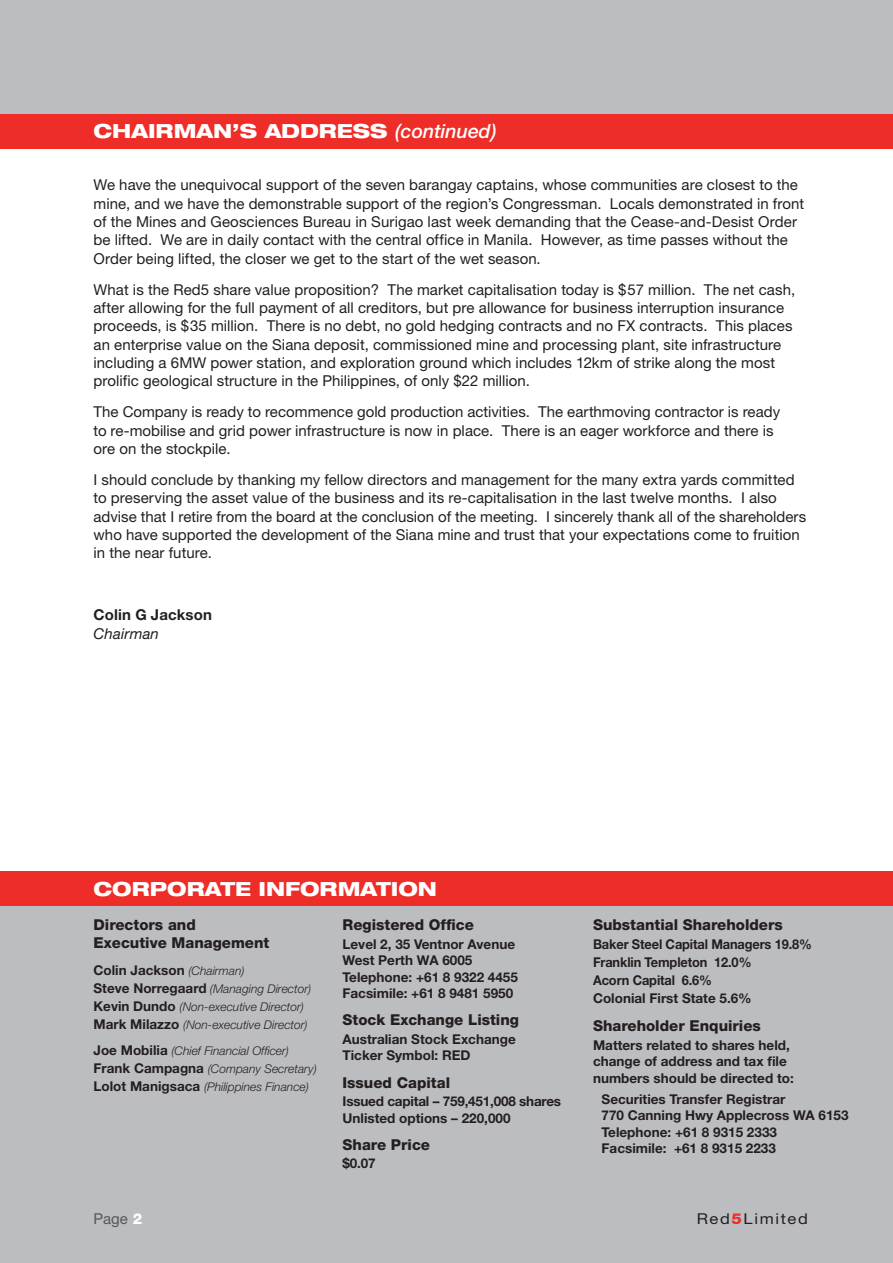
<style>
.page{position:relative;width:893px;height:1263px;background:#fff}
.page>*{position:absolute;margin:0;border:0;box-sizing:border-box;transform-origin:0 0}
.t1{font:800 expanded 19.5px "Helvetica Neue";color:#fff}
.t2{font:italic 500 19.5px "Helvetica Neue";color:#fff}
.t3{font:15px/18.3px "Helvetica Neue";letter-spacing:.005em;color:#231f20}
.t4{font:800 15px/18px "Helvetica Neue";color:#231f20}
.t5{font:700 15px "Helvetica Neue";letter-spacing:.01em;color:#231f20}
.t6{font:15px "Helvetica Neue";letter-spacing:.1em;color:#231f20;scale:1.1 1}
.t7{font:italic 15px "Helvetica Neue";letter-spacing:.015em;color:#231f20}
.t8{font:15px "Helvetica Neue";color:#57585a}
.t9{font:700 13.5px/16.5px "Helvetica Neue";color:#231f20}
.t10{font:700 13.5px/18px "Helvetica Neue";color:#231f20;scale:.95 1}
.t11{font:italic 300 12px/18px "Helvetica Neue";color:#231f20}
.s1{font-weight:300;font-style:italic;font-size:12px}
.s2{font-weight:700;font-style:normal;font-size:13.5px}
.s3{font-weight:800;color:#fff}
.s4{font-weight:800;color:#ee2d28}
</style>
<div class="page">
<div style="left:0;top:0;width:893px;height:128px;background:#bcbdc0"></div>
<div style="left:0;top:115px;width:893px;height:34px;background:#ee2d28"></div>
<div style="left:0;top:901px;width:893px;height:362px;background:#bcbdc0"></div>
<div style="left:0;top:872px;width:893px;height:34px;background:#ee2d28"></div>
<h1 class="t1" style="left:94px;top:118px;width:278px">CHAIRMAN’S ADDRESS</h1>
<h1 class="t2" style="left:395px;top:120px;width:103px">(continued)</h1>
<p class="t3" style="left:94px;top:176px;width:712px">We have the unequivocal support of the seven barangay captains, whose communities are closest to the mine, and we have the demonstrable support of the region’s Congressman. Locals demonstrated in front of the Mines and Geosciences Bureau in Surigao last week demanding that the Cease-and-Desist Order be lifted. We are in daily contact with the central office in Manila. However, as time passes without the Order being lifted, the closer we get to the start of the wet season.</p>
<p class="t3" style="left:94px;top:280px;width:703px">What is the Red5 share value proposition? The market capitalisation today is $57 million. The net cash, after allowing for the full payment of all creditors, but pre allowance for business interruption insurance proceeds, is $35 million. There is no debt, no gold hedging contracts and no FX contracts. This places an enterprise value on the Siana deposit, commissioned mine and processing plant, site infrastructure including a 6MW power station, and exploration ground which includes 12km of strike along the most prolific geological structure in the Philippines, of only $22 million.</p>
<p class="t3" style="left:94px;top:403px;width:688px">The Company is ready to recommence gold production activities. The earthmoving contractor is ready to re-mobilise and grid power infrastructure is now in place. There is an eager workforce and there is ore on the stockpile.</p>
<p class="t3" style="left:94px;top:470px;width:714px">I should conclude by thanking my fellow directors and management for the many extra yards committed to preserving the asset value of the business and its re-capitalisation in the last twelve months. I also advise that I retire from the board at the conclusion of the meeting. I sincerely thank all of the shareholders who have supported the development of the Siana mine and trust that your expectations come to fruition in the near future.</p>
<p class="t5" style="left:94px;top:606px;width:120px">Colin G Jackson</p>
<p class="t7" style="left:94px;top:624px;width:67px">Chairman</p>
<h1 class="t1" style="left:94px;top:877px;width:345px">CORPORATE INFORMATION</h1>
<p class="t4" style="left:94px;top:916px;width:177px">Directors and<br>Executive Management</p>
<p class="t9" style="left:94px;top:961px;width:152px">Colin Jackson <span class="s1">(Chairman)</span></p>
<p class="t11" style="left:94px;top:979px;width:219px"><span class="s2">Steve Norregaard</span> (Managing Director)<br><span class="s2">Kevin Dundo</span> (Non-executive Director)<br><span class="s2">Mark Milazzo</span> (Non-executive Director)</p>
<p class="t11" style="left:94px;top:1041px;width:225px"><span class="s2">Joe Mobilia</span> (Chief Financial Officer)<br><span class="s2">Frank Campagna</span> (Company Secretary)<br><span class="s2">Lolot Manigsaca</span> (Philippines Finance)</p>
<p class="t4" style="left:343px;top:916px;width:133px">Registered Office</p>
<p class="t9" style="left:343px;top:935px;width:177px">Level 2, 35 Ventnor Avenue<br>West Perth WA 6005<br>Telephone: +61 8 9322 4455<br>Facsimile: +61 8 9481 5950</p>
<p class="t4" style="left:343px;top:1011px;width:178px">Stock Exchange Listing</p>
<p class="t9" style="left:343px;top:1030px;width:175px">Australian Stock Exchange<br>Ticker Symbol: RED</p>
<p class="t4" style="left:343px;top:1073px;width:109px">Issued Capital</p>
<p class="t9" style="left:343px;top:1093px;width:220px">Issued capital – 759,451,008 shares<br>Unlisted options – 220,000</p>
<p class="t4" style="left:343px;top:1135px;width:89px">Share Price</p>
<p class="t9" style="left:343px;top:1155px;width:34px">$0.07</p>
<p class="t4" style="left:593px;top:916px;width:191px">Substantial Shareholders</p>
<p class="t10" style="left:593px;top:934px;width:232px">Baker Steel Capital Managers 19.8%<br>Franklin Templeton 12.0%<br>Acorn Capital 6.6%<br>Colonial First State 5.6%</p>
<p class="t4" style="left:593px;top:1017px;width:169px">Shareholder Enquiries</p>
<p class="t9" style="left:593px;top:1036px;width:202px">Matters related to shares held, change of address and tax file numbers should be directed to:</p>
<p class="t9" style="left:602px;top:1090px;width:249px">Securities Transfer Registrar<br>770 Canning Hwy Applecross WA 6153<br>Telephone: +61 8 9315 2333<br>Facsimile: +61 8 9315 2233</p>
<p class="t8" style="left:94px;top:1209px;width:50px">Page <span class="s3">2</span></p>
<p class="t6" style="left:697px;top:1209px;width:103px">Red<span class="s4">5</span>Limited</p>
</div>
